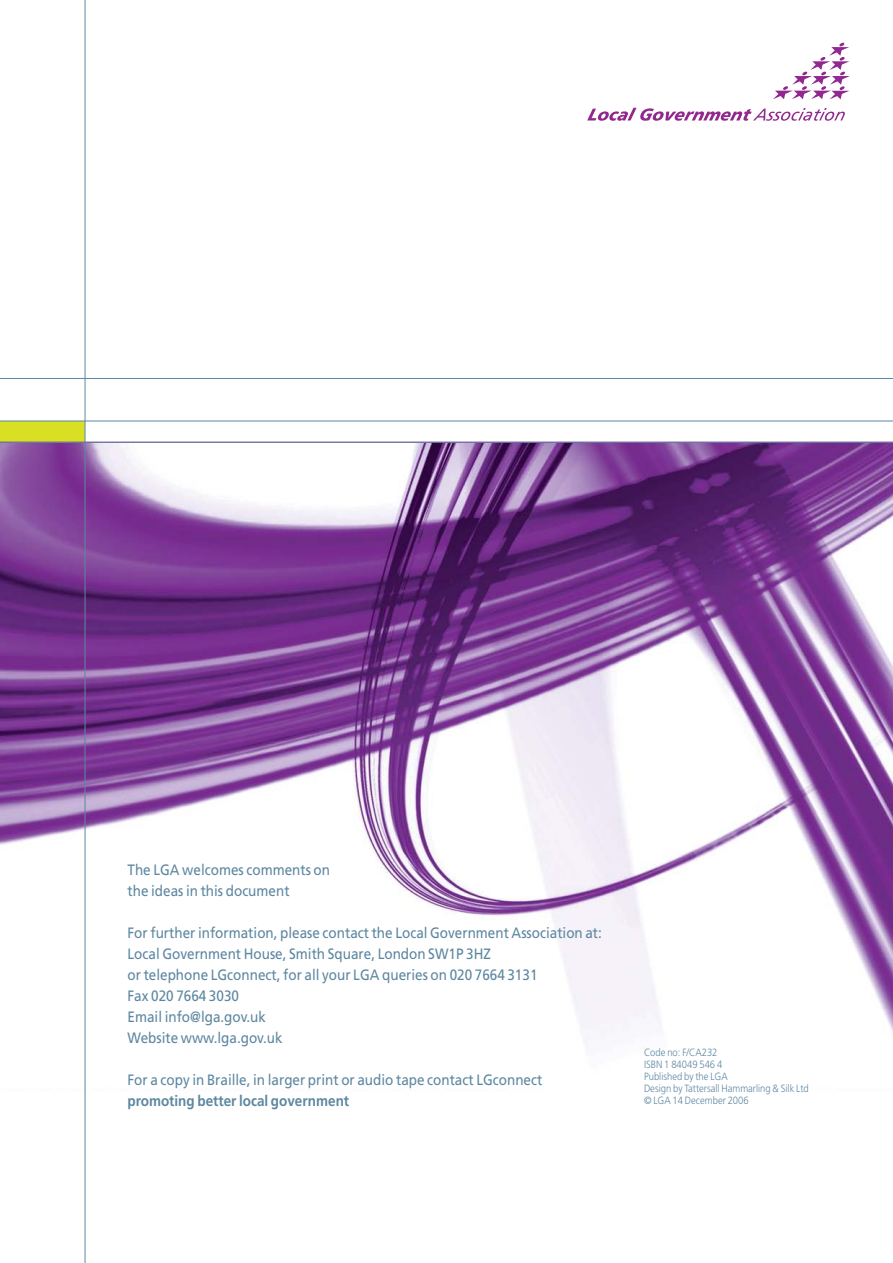
<style>
.page{position:relative;width:893px;height:1263px;background:#fff}
.page>*{position:absolute;margin:0;border:0;box-sizing:border-box;transform-origin:0 0}
.t1{font:15px/21px "Frutiger";color:#5d87a1;scale:.9 1}
.t2{font:700 15px "Frutiger";color:#5d87a1;scale:.9 1}
.t3{font:300 10.5px/12px "Frutiger";color:#5d87a1;scale:.9 1}
</style>
<div class="page">
<img style="left:0;top:443px;width:893px;height:764px">
<div style="left:0;top:421px;width:85px;height:21px;background:#d9e024"></div>
<svg style="left:773px;top:43px;width:77px;height:56px"></svg>
<svg style="left:587px;top:108px;width:258px;height:13px"></svg>
<hr style="left:85px;top:0;width:1px;height:1263px;background:#5d87a1">
<hr style="left:0;top:378px;width:893px;height:1px;background:#5d87a1">
<hr style="left:0;top:421px;width:893px;height:1px;background:#5d87a1">
<hr style="left:0;top:442px;width:893px;height:1px;background:#5d87a1">
<p class="t1" style="left:128px;top:860px;width:226px">The LGA welcomes comments on the ideas in this document</p>
<p class="t1" style="left:128px;top:923px;width:529px">For further information, please contact the Local Government Association at:<br>Local Government House, Smith Square, London SW1P 3HZ<br>or telephone LGconnect, for all your LGA queries on 020 7664 3131<br>Fax 020 7664 3030<br>Email info@lga.gov.uk<br>Website www.lga.gov.uk</p>
<p class="t1" style="left:128px;top:1070px;width:462px">For a copy in Braille, in larger print or audio tape contact LGconnect</p>
<p class="t2" style="left:128px;top:1094px;width:248px">promoting better local government</p>
<p class="t3" style="left:644px;top:1047px;width:185px">Code no: F/CA232<br>ISBN 1 84049 546 4<br>Published by the LGA<br>Design by Tattersall Hammarling &amp; Silk Ltd © LGA 14 December 2006</p>
</div>
